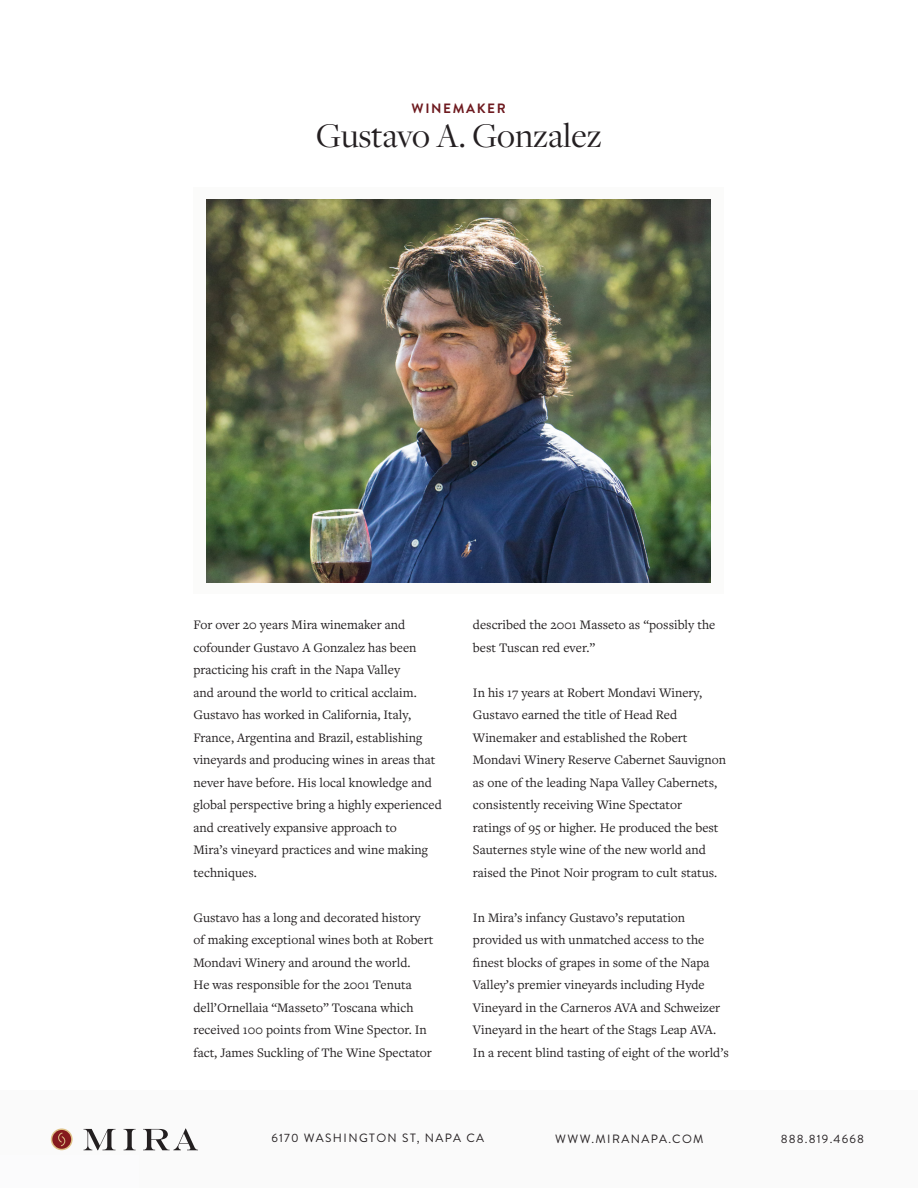
<style>
.page{position:relative;width:918px;height:1188px;background:#fff}
.page>*{position:absolute;margin:0;border:0;box-sizing:border-box;transform-origin:0 0}
.t1{font:36px "Freight Disp Pro";color:#241f21}
.t2{font:13.5px/22.5px "Freight Text Pro";color:#231f20}
.t3{font:700 13.5px "Brandon Grotesque";letter-spacing:.12em;color:#6e1a1f}
.t4{font:12px "Brandon Grotesque";letter-spacing:.12em;color:#241f21}
.t5{font:12px "Brandon Grotesque";letter-spacing:.1em;color:#241f21}
</style>
<div class="page">
<div style="left:0;top:1091px;width:918px;height:97px;background:#fafafa"></div>
<svg style="left:51px;top:1129px;width:22px;height:21px"></svg>
<svg style="left:52px;top:1130px;width:19px;height:19px"></svg>
<svg style="left:84px;top:1129px;width:32px;height:21px"></svg>
<svg style="left:143px;top:1129px;width:55px;height:21px"></svg>
<svg style="left:124px;top:1129px;width:12px;height:21px"></svg>
<div style="left:194px;top:188px;width:530px;height:406px;background:#fbfbfa"></div>
<img style="left:207px;top:199px;width:504px;height:383px">
<p class="t3" style="left:412px;top:99px;width:96px">WINEMAKER</p>
<p class="t1" style="left:316px;top:112px;width:287px">Gustavo A. Gonzalez</p>
<p class="t2" style="left:194px;top:613px;width:250px">For over 20 years Mira winemaker and cofounder Gustavo A Gonzalez has been practicing his craft in the Napa Valley<br>and around the world to critical acclaim.<br>Gustavo has worked in California, Italy, France, Argentina and Brazil, establishing vineyards and producing wines in areas that never have before. His local knowledge and global perspective bring a highly experienced and creatively expansive approach to<br>Mira’s vineyard practices and wine making techniques.</p>
<p class="t2" style="left:194px;top:906px;width:241px">Gustavo has a long and decorated history of making exceptional wines both at Robert Mondavi Winery and around the world.<br>He was responsible for the 2001 Tenuta dell’Ornellaia “Masseto” Toscana which received 100 points from Wine Spector. In fact, James Suckling of The Wine Spectator</p>
<p class="t2" style="left:473px;top:613px;width:244px">described the 2001 Masseto as “possibly the best Tuscan red ever.”</p>
<p class="t2" style="left:473px;top:681px;width:255px">In his 17 years at Robert Mondavi Winery, Gustavo earned the title of Head Red Winemaker and established the Robert Mondavi Winery Reserve Cabernet Sauvignon as one of the leading Napa Valley Cabernets, consistently receiving Wine Spectator<br>ratings of 95 or higher. He produced the best Sauternes style wine of the new world and raised the Pinot Noir program to cult status.</p>
<p class="t2" style="left:473px;top:906px;width:249px">In Mira’s infancy Gustavo’s reputation provided us with unmatched access to the finest blocks of grapes in some of the Napa Valley’s premier vineyards including Hyde Vineyard in the Carneros AVA and Schweizer Vineyard in the heart of the Stags Leap AVA.</p>
<p class="t2" style="left:473px;top:1041px;width:257px">In a recent blind tasting of eight of the world’s</p>
<p class="t4" style="left:271px;top:1130px;width:214px">6170 WASHINGTON ST, NAPA CA</p>
<p class="t4" style="left:555px;top:1131px;width:150px">WWW.MIRANAPA.COM</p>
<p class="t5" style="left:781px;top:1131px;width:85px">888.819.4668</p>
</div>
